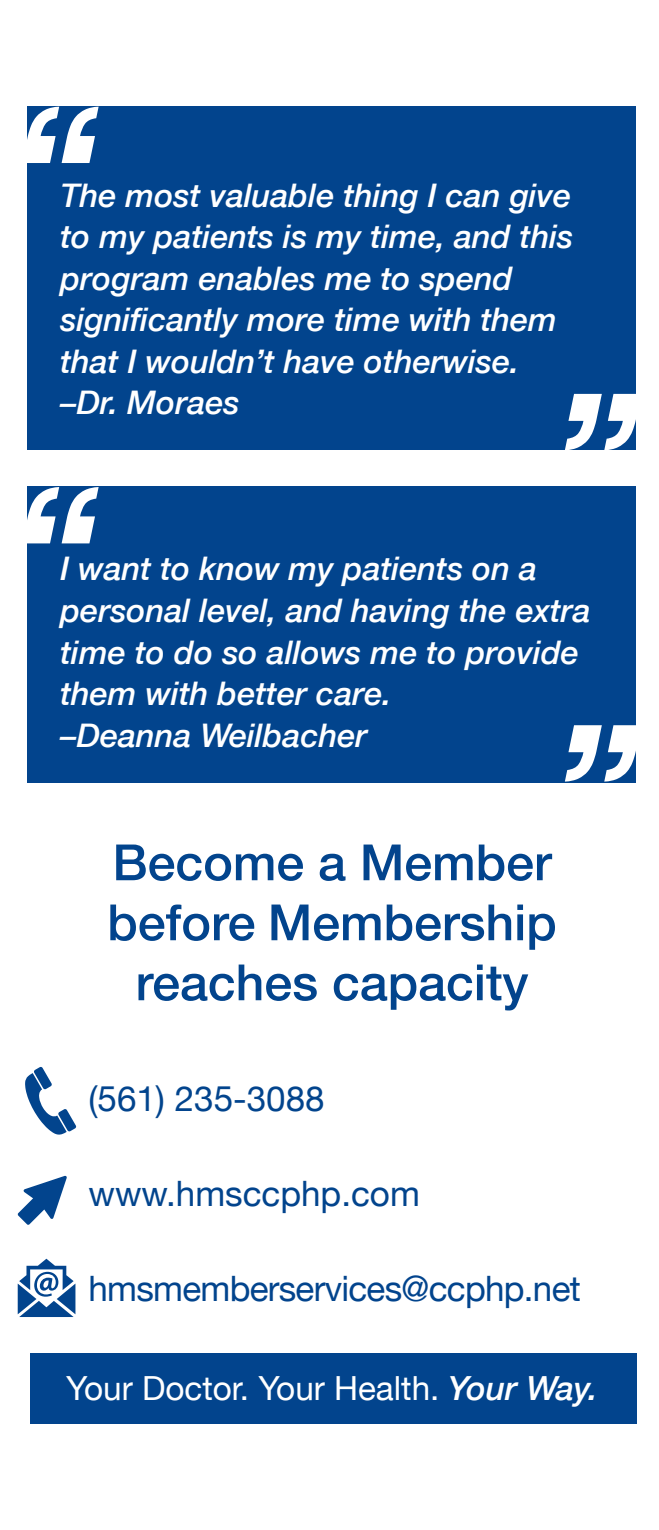
<style>
.page{position:relative;width:659px;height:1530px;background:#fff}
.page>*{position:absolute;margin:0;border:0;box-sizing:border-box;transform-origin:0 0}
.t1{font:500 50px/60px "Helvetica Neue";color:#02448d;text-align:center}
.t2{font:35px "Helvetica Neue";color:#02448d}
.t3{font:35px "Helvetica Neue";letter-spacing:-.02em;color:#02448d}
.t4{font:33.25px "Helvetica Neue";color:#fff}
.t5{font:italic 500 32.5px/41.5px "Helvetica Neue";color:#fff}
.s1{font-weight:500;font-style:italic}
</style>
<div class="page">
<div style="left:30px;top:1353px;width:606px;height:70px;background:#02448d"></div>
<svg style="left:25px;top:1067px;width:51px;height:68px"></svg>
<svg style="left:18px;top:1259px;width:57px;height:58px"></svg>
<div style="left:28px;top:107px;width:608px;height:343px;background:#02448d"></div>
<div style="left:28px;top:486px;width:608px;height:297px;background:#02448d"></div>
<svg style="left:565px;top:725px;width:71px;height:57px"></svg>
<svg style="left:565px;top:394px;width:71px;height:56px"></svg>
<svg style="left:27px;top:107px;width:72px;height:56px"></svg>
<svg style="left:27px;top:487px;width:72px;height:56px"></svg>
<svg style="left:17px;top:1176px;width:50px;height:49px"></svg>
<p class="t5" style="left:60px;top:172px;width:514px">The most valuable thing I can give to my patients is my time, and this program enables me to spend significantly more time with them that I wouldn’t have otherwise.</p>
<p class="t5" style="left:60px;top:380px;width:181px">–Dr. Moraes</p>
<p class="t5" style="left:60px;top:546px;width:532px">I want to know my patients on a personal level, and having the extra time to do so allows me to provide them with better care.</p>
<p class="t5" style="left:60px;top:712px;width:309px">–Deanna Weilbacher</p>
<p class="t1" style="left:107px;top:828px;width:451px">Become a Member before Membership reaches capacity</p>
<p class="t2" style="left:89px;top:1074px;width:238px">(561) 235-3088</p>
<p class="t2" style="left:89px;top:1169px;width:333px">www.hmsccphp.com</p>
<p class="t3" style="left:89px;top:1264px;width:494px">hmsmemberservices@ccphp.net</p>
<p class="t4" style="left:66px;top:1364px;width:533px">Your Doctor. Your Health. <span class="s1">Your Way.</span></p>
</div>
